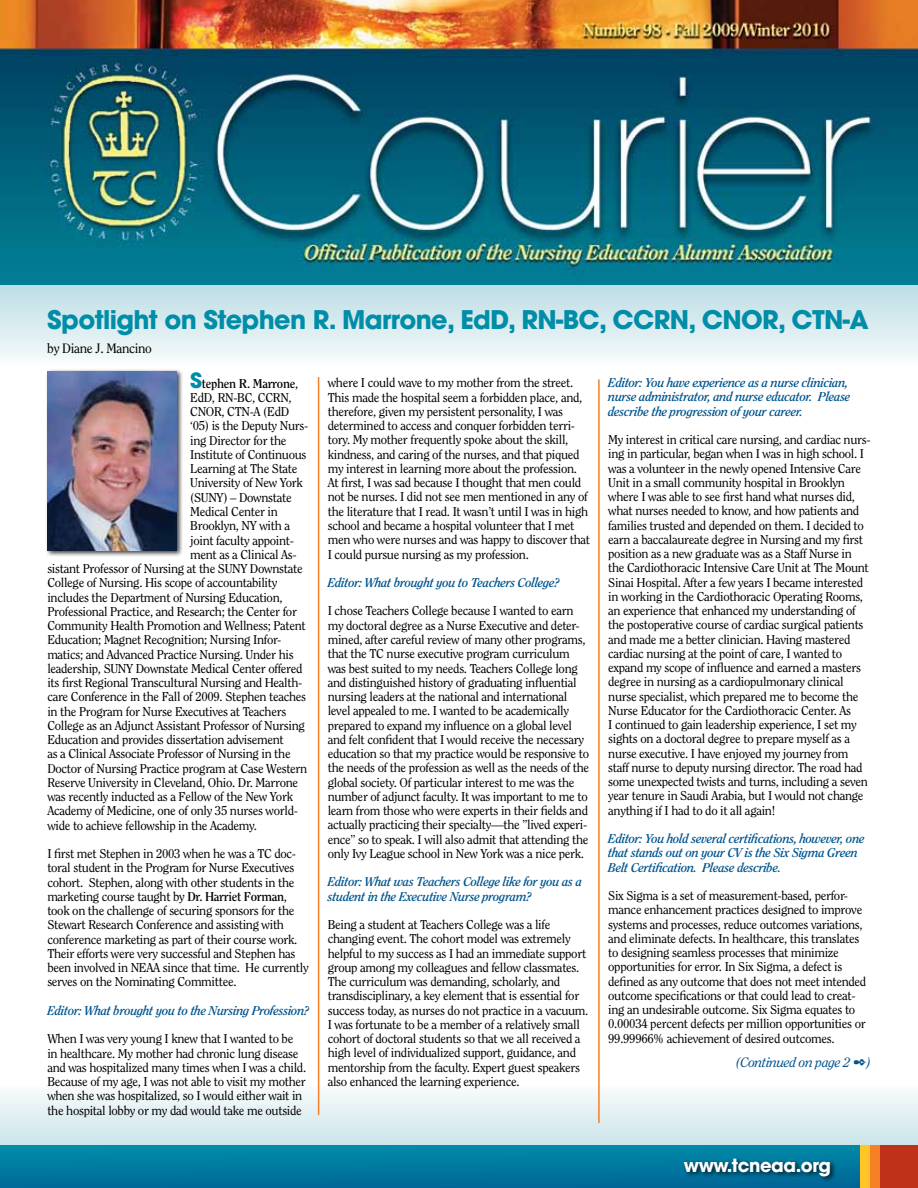
<style>
.page{position:relative;width:918px;height:1188px;background:#fff}
.page>*{position:absolute;margin:0;border:0;box-sizing:border-box;transform-origin:0 0}
.t1{font:700 25.5px "Avant Garde";letter-spacing:-.025em;color:#008da8}
.t2{font:700 18px "Avant Garde";letter-spacing:-.025em;color:#fff}
.t3{font:italic 13.5px "Clearface";letter-spacing:-.025em;color:#00558f}
.t4{font:13.5px "Clearface";letter-spacing:-.025em;color:#000}
.t5{font:12.75px/14.2px "Clearface";letter-spacing:-.025em;color:#000}
.t6{font:italic 700 12.75px/14.2px "Clearface";letter-spacing:-.025em;color:#00558f}
.t7{font:700 12.75px "Clearface";letter-spacing:-.025em;color:#000}
.s1{font-family:"Avant Garde";font-size:21px;color:#008da8}
.s2{font-weight:400}
.s3{font-weight:700}
</style>
<div class="page">
<svg style="left:0;top:284px;width:918px;height:203px"></svg>
<svg style="left:0;top:963px;width:918px;height:183px"></svg>
<div style="left:0;top:1146px;width:918px;height:42px;background:linear-gradient(to bottom,#008ba8,#006898)"></div>
<div style="left:860px;top:1146px;width:58px;height:42px;background:#ffc425"></div>
<div style="left:871px;top:1146px;width:47px;height:42px;background:#f58025"></div>
<div style="left:881px;top:1146px;width:37px;height:42px;background:#c0311a"></div>
<img style="left:0;top:0;width:918px;height:284px">
<hr style="left:318px;top:377px;width:1px;height:738px;background:#f58025">
<hr style="left:598px;top:379px;width:2px;height:744px;background:#f58025">
<div style="left:681px;top:1156px;width:155px;height:26px;background:#000;opacity:.75"></div>
<div style="left:45px;top:369px;width:138px;height:188px;background:#000;opacity:.75"></div>
<img style="left:48px;top:371px;width:129px;height:180px">
<svg style="left:854px;top:1059px;width:12px;height:7px"></svg>
<h1 class="t1" style="left:47px;top:303px;width:823px">Spotlight on Stephen R. Marrone, EdD, RN-BC, CCRN, CNOR, CTN-A</h1>
<p class="t4" style="left:47px;top:341px;width:106px">by Diane J. Mancino</p>
<p class="t7" style="left:190px;top:376px;width:110px"><span class="s1">S</span>tephen R. Marrone<span class="s2">,</span></p>
<p class="t5" style="left:190px;top:390px;width:103px">EdD, RN-BC, CCRN,</p>
<p class="t5" style="left:190px;top:404px;width:101px">CNOR, CTN-A (EdD</p>
<p class="t5" style="left:190px;top:419px;width:120px">‘05) is the Deputy Nurs-</p>
<p class="t5" style="left:190px;top:433px;width:98px">ing Director for the</p>
<p class="t5" style="left:190px;top:447px;width:118px">Institute of Continuous</p>
<p class="t5" style="left:190px;top:461px;width:109px">Learning at The State</p>
<p class="t5" style="left:190px;top:476px;width:114px">University of New York</p>
<p class="t5" style="left:190px;top:490px;width:103px">(SUNY) – Downstate</p>
<p class="t5" style="left:190px;top:504px;width:89px">Medical Center in</p>
<p class="t5" style="left:190px;top:518px;width:101px">Brooklyn, NY with a</p>
<p class="t5" style="left:190px;top:533px;width:105px">joint faculty appoint-</p>
<p class="t5" style="left:190px;top:547px;width:108px">ment as a Clinical As-</p>
<p class="t5" style="left:47px;top:561px;width:257px">sistant Professor of Nursing at the SUNY Downstate</p>
<p class="t5" style="left:47px;top:576px;width:232px">College of Nursing. His scope of accountability</p>
<p class="t5" style="left:47px;top:590px;width:237px">includes the Department of Nursing Education,</p>
<p class="t5" style="left:47px;top:604px;width:251px">Professional Practice, and Research; the Center for</p>
<p class="t5" style="left:47px;top:618px;width:260px">Community Health Promotion and Wellness; Patent</p>
<p class="t5" style="left:47px;top:633px;width:235px">Education; Magnet Recognition; Nursing Infor-</p>
<p class="t5" style="left:47px;top:647px;width:248px">matics; and Advanced Practice Nursing. Under his</p>
<p class="t5" style="left:47px;top:661px;width:257px">leadership, SUNY Downstate Medical Center offered</p>
<p class="t5" style="left:47px;top:675px;width:257px">its first Regional Transcultural Nursing and Health-</p>
<p class="t5" style="left:47px;top:690px;width:260px">care Conference in the Fall of 2009. Stephen teaches</p>
<p class="t5" style="left:47px;top:704px;width:241px">in the Program for Nurse Executives at Teachers</p>
<p class="t5" style="left:47px;top:718px;width:259px">College as an Adjunct Assistant Professor of Nursing</p>
<p class="t5" style="left:47px;top:732px;width:238px">Education and provides dissertation advisement</p>
<p class="t5" style="left:47px;top:747px;width:245px">as a Clinical Associate Professor of Nursing in the</p>
<p class="t5" style="left:47px;top:761px;width:262px">Doctor of Nursing Practice program at Case Western</p>
<p class="t5" style="left:47px;top:775px;width:252px">Reserve University in Cleveland, Ohio. Dr. Marrone</p>
<p class="t5" style="left:47px;top:789px;width:247px">was recently inducted as a Fellow of the New York</p>
<p class="t5" style="left:47px;top:804px;width:252px">Academy of Medicine, one of only 35 nurses world-</p>
<p class="t5" style="left:47px;top:818px;width:211px">wide to achieve fellowship in the Academy.</p>
<p class="t5" style="left:47px;top:846px;width:263px">I first met Stephen in 2003 when he was a TC doc&shy;toral student in the Program for Nurse Executives cohort. Stephen, along with other students in the marketing course taught by <span class="s3">Dr. Harriet Forman</span>, took on the challenge of securing sponsors for the Stewart Research Conference and assisting with conference marketing as part of their course work.<br>Their efforts were very successful and Stephen has been involved in NEAA since that time. He currently serves on the Nominating Committee.</p>
<p class="t6" style="left:47px;top:1003px;width:263px">Editor: What brought you to the Nursing Profession?</p>
<p class="t5" style="left:47px;top:1032px;width:260px">When I was very young I knew that I wanted to be in healthcare. My mother had chronic lung disease and was hospitalized many times when I was a child.<br>Because of my age, I was not able to visit my mother when she was hospitalized, so I would either wait in the hospital lobby or my dad would take me outside</p>
<p class="t5" style="left:328px;top:376px;width:264px">where I could wave to my mother from the street.<br>This made the hospital seem a forbidden place, and, therefore, given my persistent personality, I was determined to access and conquer forbidden terri&shy;tory. My mother frequently spoke about the skill, kindness, and caring of the nurses, and that piqued my interest in learning more about the profession.<br>At first, I was sad because I thought that men could not be nurses. I did not see men mentioned in any of the literature that I read. It wasn’t until I was in high school and became a hospital volunteer that I met men who were nurses and was happy to discover that I could pursue nursing as my profession.</p>
<p class="t6" style="left:328px;top:575px;width:233px">Editor: What brought you to Teachers College?</p>
<p class="t5" style="left:328px;top:604px;width:263px">I chose Teachers College because I wanted to earn my doctoral degree as a Nurse Executive and deter&shy;mined, after careful review of many other programs, that the TC nurse executive program curriculum was best suited to my needs. Teachers College long and distinguished history of graduating influential nursing leaders at the national and international level appealed to me. I wanted to be academically prepared to expand my influence on a global level and felt confident that I would receive the necessary education so that my practice would be responsive to the needs of the profession as well as the needs of the global society. Of particular interest to me was the number of adjunct faculty. It was important to me to learn from those who were experts in their fields and actually practicing their specialty—the ”lived experi&shy;ence” so to speak. I will also admit that attending the only Ivy League school in New York was a nice perk.</p>
<p class="t6" style="left:328px;top:875px;width:256px">Editor: What was Teachers College like for you as a student in the Executive Nurse program?</p>
<p class="t5" style="left:328px;top:917px;width:262px">Being a student at Teachers College was a life changing event. The cohort model was extremely helpful to my success as I had an immediate support group among my colleagues and fellow classmates.<br>The curriculum was demanding, scholarly, and transdisciplinary, a key element that is essential for success today, as nurses do not practice in a vacuum.<br>I was fortunate to be a member of a relatively small cohort of doctoral students so that we all received a high level of individualized support, guidance, and mentorship from the faculty. Expert guest speakers also enhanced the learning experience.</p>
<p class="t6" style="left:608px;top:375px;width:244px">Editor: You have experience as a nurse clinician, nurse administrator, and nurse educator. Please describe the progression of your career.</p>
<p class="t5" style="left:608px;top:432px;width:264px">My interest in critical care nursing, and cardiac nurs&shy;ing in particular, began when I was in high school. I was a volunteer in the newly opened Intensive Care Unit in a small community hospital in Brooklyn where I was able to see first hand what nurses did, what nurses needed to know, and how patients and families trusted and depended on them. I decided to earn a baccalaureate degree in Nursing and my first position as a new graduate was as a Staff Nurse in the Cardiothoracic Intensive Care Unit at The Mount Sinai Hospital. After a few years I became interested in working in the Cardiothoracic Operating Rooms, an experience that enhanced my understanding of the postoperative course of cardiac surgical patients and made me a better clinician. Having mastered cardiac nursing at the point of care, I wanted to expand my scope of influence and earned a masters degree in nursing as a cardiopulmonary clinical nurse specialist, which prepared me to become the Nurse Educator for the Cardiothoracic Center. As<br>I continued to gain leadership experience, I set my sights on a doctoral degree to prepare myself as a nurse executive. I have enjoyed my journey from staff nurse to deputy nursing director. The road had some unexpected twists and turns, including a seven year tenure in Saudi Arabia, but I would not change anything if I had to do it all again!</p>
<p class="t6" style="left:608px;top:832px;width:258px">Editor: You hold several certifications, however, one that stands out on your CV is the Six Sigma Green<br>Belt Certification. Please describe.</p>
<p class="t5" style="left:608px;top:888px;width:260px">Six Sigma is a set of measurement-based, perfor&shy;mance enhancement practices designed to improve systems and processes, reduce outcomes variations, and eliminate defects. In healthcare, this translates to designing seamless processes that minimize opportunities for error. In Six Sigma, a defect is defined as any outcome that does not meet intended outcome specifications or that could lead to creat&shy;ing an undesirable outcome. Six Sigma equates to 0.00034 percent defects per million opportunities or 99.99966% achievement of desired outcomes.</p>
<p class="t3" style="left:736px;top:1055px;width:136px">(Continued on page 2 )</p>
<h2 class="t2" style="left:684px;top:1153px;width:149px">www.tcneaa.org</h2>
</div>
